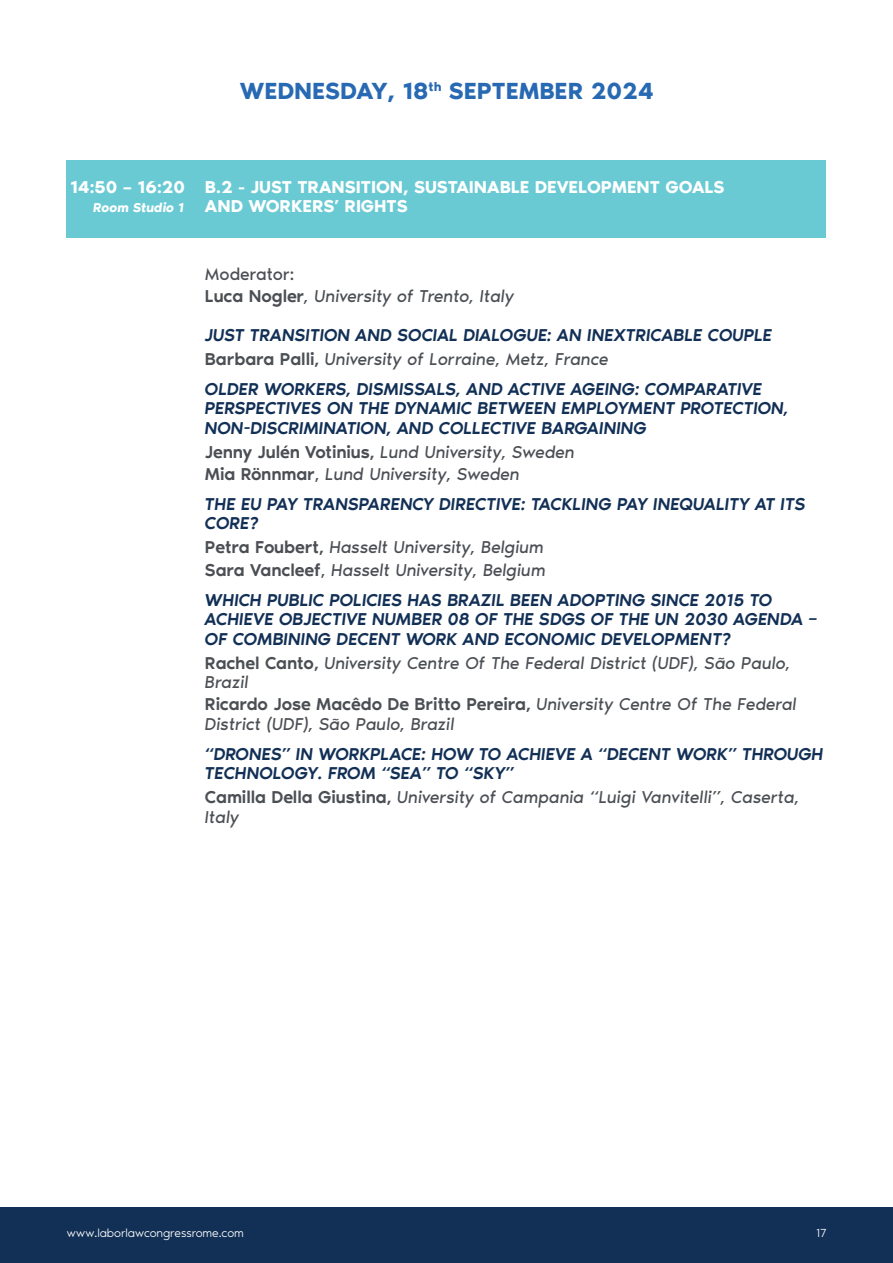
<style>
.page{position:relative;width:893px;height:1263px;background:#fff}
.page>*{position:absolute;margin:0;border:0;box-sizing:border-box;transform-origin:0 0}
.t1{font:600 24px "Noir Pro";color:#2869b3}
.t2{font:italic 500 17.7px/19.5px "Noir Pro";color:#123056}
.t3{font:italic 17.7px/22px "Noir Pro";letter-spacing:-.01em;color:#4b4f54}
.t4{font:600 17.7px/19.5px "Noir Pro";color:#fff}
.t5{font:italic 600 13.2px "Noir Pro";letter-spacing:-.01em;color:#fff}
.t6{font:300 12px "Noir Pro";letter-spacing:-.01em;color:#fff}
.s1{font-style:normal}
.s2{font-weight:500;font-style:normal}
.s3{font-style:normal;color:#4b4f54}
.s4{font-weight:400;color:#4b4f54}
</style>
<div class="page">
<div style="left:0;top:1208px;width:893px;height:55px;background:#123056"></div>
<div style="left:67px;top:160px;width:759px;height:77px;background:#6acad4"></div>
<h1 class="t1" style="left:240px;top:72px;width:416px">WEDNESDAY, 18<sup>th</sup> SEPTEMBER 2024</h1>
<p class="t4" style="left:205px;top:176px;width:521px;text-indent:-135px">14:50 – 16:20 B.2 - JUST TRANSITION, SUSTAINABLE DEVELOPMENT GOALS<br>AND WORKERS’ RIGHTS</p>
<p class="t5" style="left:93px;top:197px;width:92px">Room Studio 1</p>
<p class="t3" style="left:205px;top:262px;width:311px"><span class="s1">Moderator:<br></span><span class="s2">Luca Nogler</span>, University of Trento, Italy</p>
<p class="t2" style="left:205px;top:322px;width:569px;line-height:24px">JUST TRANSITION AND SOCIAL DIALOGUE: AN INEXTRICABLE COUPLE<br><span class="s3">Barbara Palli,</span> <span class="s4">University of Lorraine, Metz, France</span></p>
<p class="t2" style="left:205px;top:378px;width:585px">OLDER WORKERS, DISMISSALS, AND ACTIVE AGEING: COMPARATIVE<br>PERSPECTIVES ON THE DYNAMIC BETWEEN EMPLOYMENT PROTECTION,<br>NON-DISCRIMINATION, AND COLLECTIVE BARGAINING</p>
<p class="t3" style="left:205px;top:440px;width:371px"><span class="s2">Jenny Julén Votinius,</span> Lund University, Sweden<br><span class="s2">Mia Rönnmar</span><span class="s1">,</span> Lund University, Sweden</p>
<p class="t2" style="left:205px;top:493px;width:602px">THE EU PAY TRANSPARENCY DIRECTIVE: TACKLING PAY INEQUALITY AT ITS<br>CORE?</p>
<p class="t3" style="left:205px;top:535px;width:342px"><span class="s2">Petra Foubert,</span> Hasselt University, Belgium<br><span class="s2">Sara Vancleef</span><span class="s1">,</span> Hasselt University, Belgium</p>
<p class="t2" style="left:205px;top:589px;width:614px">WHICH PUBLIC POLICIES HAS BRAZIL BEEN ADOPTING SINCE 2015 TO<br>ACHIEVE OBJECTIVE NUMBER 08 OF THE SDGS OF THE UN 2030 AGENDA –<br>OF COMBINING DECENT WORK AND ECONOMIC DEVELOPMENT?</p>
<p class="t3" style="left:205px;top:652px;width:587px;line-height:19.5px"><span class="s2">Rachel Canto,</span> University Centre Of The Federal District (UDF), São Paulo,<br>Brazil</p>
<p class="t3" style="left:205px;top:693px;width:593px;line-height:19.5px"><span class="s2">Ricardo Jose Macêdo De Britto Pereira,</span> University Centre Of The Federal<br>District (UDF), São Paulo, Brazil</p>
<p class="t2" style="left:205px;top:743px;width:620px">“DRONES” IN WORKPLACE: HOW TO ACHIEVE A “DECENT WORK” THROUGH<br>TECHNOLOGY. FROM “SEA” TO “SKY”</p>
<p class="t3" style="left:205px;top:786px;width:596px;line-height:19.5px"><span class="s2">Camilla Della Giustina,</span> University of Campania “Luigi Vanvitelli”, Caserta,<br>Italy</p>
<p class="t6" style="left:67px;top:1224px;width:179px">www.laborlawcongressrome.com</p>
<p class="t6" style="left:816px;top:1223px;width:12px">17</p>
</div>
